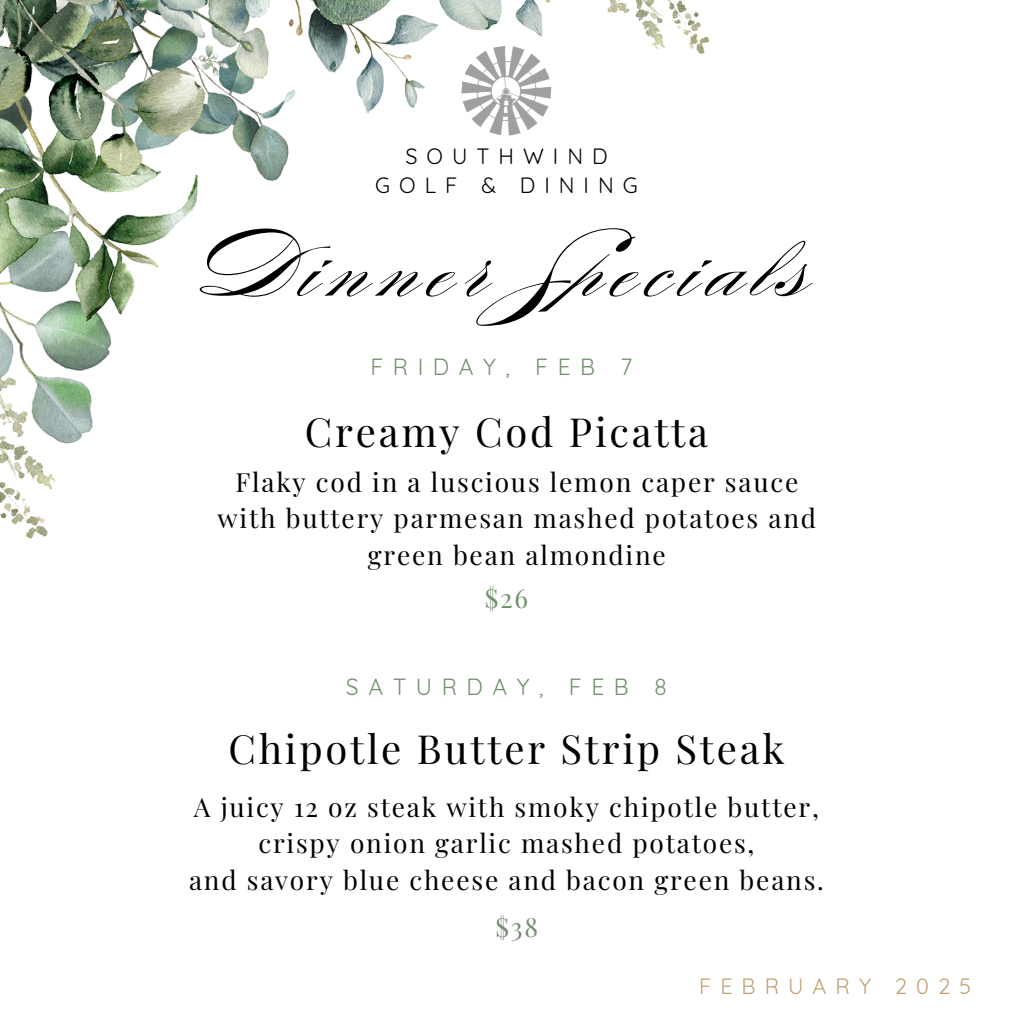
<style>
.page{position:relative;width:1013px;height:1013px;background:#fff}
.page>*{position:absolute;margin:0;border:0;box-sizing:border-box;transform-origin:0 0}
.t1{font:78.75px "Burgues Script";letter-spacing:.11em;color:#000}
.t2{font:40px "Playfair Display";letter-spacing:.07em;color:#000}
.t3{font:26.25px/36.5px "Playfair Display";letter-spacing:.07em;color:#000;text-align:center}
.t4{font:26.25px "Playfair Display";color:#73906e}
.t5{font:22.88px "Quicksand";letter-spacing:.42em;color:#73906e}
.t6{font:21.62px "Quicksand";letter-spacing:.42em;color:#000}
.t7{font:21.62px "Quicksand";letter-spacing:.42em;color:#c1a075}
</style>
<div class="page">
<img style="left:0;top:0;width:710px;height:539px">
<p class="t6" style="left:405px;top:142px;width:204px">SOUTHWIND</p>
<p class="t6" style="left:375px;top:172px;width:264px">GOLF &amp; DINING</p>
<p class="t1" style="left:201px;top:221px;width:612px">Dinner Specials</p>
<p class="t5" style="left:370px;top:352px;width:263px">FRIDAY, FEB 7</p>
<h1 class="t2" style="left:305px;top:403px;width:405px">Creamy Cod Picatta</h1>
<h2 class="t3" style="left:217px;top:462px;width:600px">Flaky cod in a luscious lemon caper sauce with buttery parmesan mashed potatoes and</h2>
<p class="t3" style="left:368px;top:535px;width:299px">green bean almondine</p>
<h2 class="t4" style="left:484px;top:580px;width:45px">$26</h2>
<h3 class="t5" style="left:346px;top:672px;width:322px">SATURDAY, FEB 8</h3>
<h3 class="t2" style="left:228px;top:721px;width:557px">Chipotle Butter Strip Steak</h3>
<p class="t3" style="left:189px;top:787px;width:636px">A juicy 12 oz steak with smoky chipotle butter, crispy onion garlic mashed potatoes,<br>and savory blue cheese and bacon green beans.</p>
<p class="t4" style="left:495px;top:908px;width:44px">$38</p>
<p class="t7" style="left:699px;top:972px;width:273px">FEBRUARY 2025</p>
</div>
